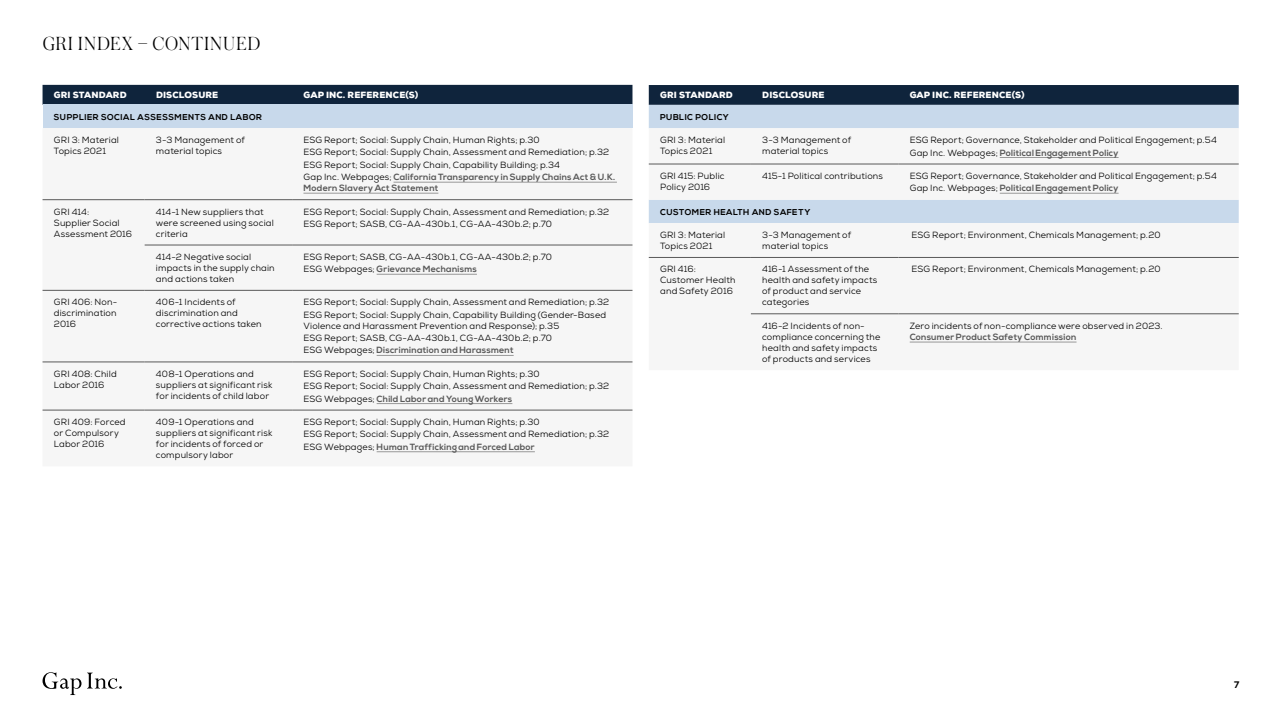
<style>
.page{position:relative;width:1282px;height:721px;background:#fff}
.page>*{position:absolute;margin:0;border:0;box-sizing:border-box;transform-origin:0 0}
.t1{font:300 20px "Austin";letter-spacing:.035em;color:#000}
.t2{font:700 9.5px "Nexa";color:#000}
.Table_text{font:9px/11px "Nexa";letter-spacing:.02em;color:#000}
.Table_text-2{font:700 9px/11px "Nexa";letter-spacing:.02em;color:#595959}
.Table_head{font:900 9px "Nexa";letter-spacing:.015em;color:#fff}
.Table_sub_head{font:700 8.5px "Nexa";letter-spacing:.05em;color:#000}
.s1{font-weight:400;color:#000}
.s2{font-weight:700;color:#595959}
</style>
<div class="page">
<div style="left:43px;top:85px;width:589px;height:20px;background:#0f243c"></div>
<div style="left:43px;top:105px;width:589px;height:23px;background:#c8d9eb"></div>
<div style="left:43px;top:181px;width:589px;height:272px;background:#f6f6f6"></div>
<hr style="left:145px;top:199px;width:147px;height:1px;background:#595959">
<hr style="left:292px;top:199px;width:340px;height:1px;background:#595959">
<hr style="left:145px;top:245px;width:147px;height:1px;background:#595959">
<hr style="left:292px;top:245px;width:340px;height:1px;background:#595959">
<hr style="left:145px;top:290px;width:147px;height:1px;background:#595959">
<hr style="left:292px;top:290px;width:340px;height:1px;background:#595959">
<hr style="left:43px;top:362px;width:102px;height:1px;background:#595959">
<hr style="left:145px;top:362px;width:147px;height:1px;background:#595959">
<hr style="left:292px;top:362px;width:340px;height:1px;background:#595959">
<hr style="left:43px;top:410px;width:102px;height:1px;background:#595959">
<hr style="left:145px;top:410px;width:147px;height:1px;background:#595959">
<hr style="left:292px;top:410px;width:340px;height:1px;background:#595959">
<hr style="left:43px;top:199px;width:102px;height:1px;background:#595959">
<hr style="left:43px;top:290px;width:102px;height:1px;background:#595959">
<hr style="left:393px;top:182px;width:224px;height:1px;background:#999">
<hr style="left:303px;top:193px;width:135px;height:1px;background:#999">
<hr style="left:376px;top:274px;width:101px;height:1px;background:#999">
<hr style="left:376px;top:355px;width:137px;height:1px;background:#999">
<hr style="left:376px;top:403px;width:136px;height:1px;background:#999">
<hr style="left:376px;top:451px;width:159px;height:1px;background:#999">
<div style="left:648px;top:85px;width:590px;height:20px;background:#0f243c"></div>
<div style="left:648px;top:105px;width:590px;height:23px;background:#c8d9eb"></div>
<svg style="left:648px;top:128px;width:590px;height:215px;fill:#f6f6f6"></svg>
<hr style="left:648px;top:164px;width:102px;height:1px;background:#595959">
<hr style="left:750px;top:164px;width:148px;height:1px;background:#595959">
<hr style="left:898px;top:164px;width:340px;height:1px;background:#595959">
<hr style="left:750px;top:257px;width:148px;height:1px;background:#595959">
<hr style="left:898px;top:257px;width:340px;height:1px;background:#595959">
<hr style="left:750px;top:313px;width:148px;height:1px;background:#595959">
<hr style="left:898px;top:313px;width:340px;height:1px;background:#595959">
<hr style="left:648px;top:257px;width:102px;height:1px;background:#595959">
<hr style="left:999px;top:157px;width:119px;height:1px;background:#999">
<hr style="left:999px;top:193px;width:119px;height:1px;background:#999">
<hr style="left:909px;top:342px;width:167px;height:1px;background:#999">
<svg style="left:43px;top:672px;width:38px;height:23px"></svg>
<svg style="left:87px;top:672px;width:35px;height:17px"></svg>
<h1 class="t1" style="left:43px;top:30px;width:219px">GRI INDEX – CONTINUED</h1>
<p class="Table_head" style="left:54px;top:89px;width:74px">GRI STANDARD</p>
<p class="Table_head" style="left:156px;top:89px;width:64px">DISCLOSURE</p>
<p class="Table_head" style="left:303px;top:89px;width:116px">GAP INC. REFERENCE(S)</p>
<p class="Table_sub_head" style="left:54px;top:112px;width:209px">SUPPLIER SOCIAL ASSESSMENTS AND LABOR</p>
<p class="Table_text" style="left:54px;top:134px;width:67px">GRI 3: Material<br>Topics 2021</p>
<p class="Table_text" style="left:156px;top:134px;width:90px">3-3 Management of material topics</p>
<p class="Table_text" style="left:303px;top:134px;width:238px">ESG Report; Social: Supply Chain, Human Rights; p.30</p>
<p class="Table_text" style="left:303px;top:147px;width:307px">ESG Report; Social: Supply Chain, Assessment and Remediation; p.32</p>
<p class="Table_text" style="left:303px;top:159px;width:258px">ESG Report; Social: Supply Chain, Capability Building; p.34</p>
<p class="Table_text-2" style="left:303px;top:172px;width:313px"><span class="s1">Gap Inc. Webpages;</span> California Transparency in Supply Chains Act &amp; U.K.<br>Modern Slavery Act Statement</p>
<p class="Table_text" style="left:54px;top:206px;width:80px">GRI 414:<br>Supplier Social<br>Assessment 2016</p>
<p class="Table_text" style="left:156px;top:206px;width:119px">414-1 New suppliers that were screened using social criteria</p>
<p class="Table_text" style="left:303px;top:206px;width:307px">ESG Report; Social: Supply Chain, Assessment and Remediation; p.32</p>
<p class="Table_text" style="left:303px;top:218px;width:250px">ESG Report; SASB, CG-AA-430b.1, CG-AA-430b.2; p.70</p>
<p class="Table_text" style="left:156px;top:251px;width:120px">414-2 Negative social impacts in the supply chain and actions taken</p>
<p class="Table_text" style="left:303px;top:251px;width:250px">ESG Report; SASB, CG-AA-430b.1, CG-AA-430b.2; p.70</p>
<p class="Table_text-2" style="left:303px;top:264px;width:175px"><span class="s1">ESG Webpages;</span> Grievance Mechanisms</p>
<p class="Table_text" style="left:54px;top:296px;width:65px;text-align:justify">GRI 406: Non&shy;discrimination 2016</p>
<p class="Table_text" style="left:156px;top:296px;width:107px">406-1 Incidents of discrimination and corrective actions taken</p>
<p class="Table_text" style="left:303px;top:296px;width:307px">ESG Report; Social: Supply Chain, Assessment and Remediation; p.32</p>
<p class="Table_text" style="left:303px;top:309px;width:304px">ESG Report; Social: Supply Chain, Capability Building (Gender-Based<br>Violence and Harassment Prevention and Response); p.35</p>
<p class="Table_text" style="left:303px;top:332px;width:250px">ESG Report; SASB, CG-AA-430b.1, CG-AA-430b.2; p.70</p>
<p class="Table_text-2" style="left:303px;top:345px;width:212px"><span class="s1">ESG Webpages;</span> Discrimination and Harassment</p>
<p class="Table_text" style="left:54px;top:368px;width:64px">GRI 408: Child<br>Labor 2016</p>
<p class="Table_text" style="left:156px;top:368px;width:118px">408-1 Operations and suppliers at significant risk for incidents of child labor</p>
<p class="Table_text" style="left:303px;top:368px;width:238px">ESG Report; Social: Supply Chain, Human Rights; p.30</p>
<p class="Table_text" style="left:303px;top:380px;width:307px">ESG Report; Social: Supply Chain, Assessment and Remediation; p.32</p>
<p class="Table_text-2" style="left:303px;top:393px;width:210px"><span class="s1">ESG Webpages;</span> Child Labor and Young Workers</p>
<p class="Table_text" style="left:54px;top:416px;width:73px">GRI 409: Forced or Compulsory<br>Labor 2016</p>
<p class="Table_text" style="left:156px;top:416px;width:118px">409-1 Operations and suppliers at significant risk for incidents of forced or compulsory labor</p>
<p class="Table_text" style="left:303px;top:416px;width:238px">ESG Report; Social: Supply Chain, Human Rights; p.30</p>
<p class="Table_text" style="left:303px;top:429px;width:307px">ESG Report; Social: Supply Chain, Assessment and Remediation; p.32</p>
<p class="Table_text-2" style="left:303px;top:441px;width:233px"><span class="s1">ESG Webpages;</span> Human Trafficking and Forced Labor</p>
<p class="Table_head" style="left:660px;top:89px;width:74px">GRI STANDARD</p>
<p class="Table_head" style="left:762px;top:89px;width:64px">DISCLOSURE</p>
<p class="Table_head" style="left:909px;top:89px;width:116px">GAP INC. REFERENCE(S)</p>
<p class="Table_sub_head" style="left:660px;top:112px;width:70px">PUBLIC POLICY</p>
<p class="Table_text" style="left:660px;top:134px;width:67px">GRI 3: Material<br>Topics 2021</p>
<p class="Table_text" style="left:762px;top:134px;width:90px">3-3 Management of material topics</p>
<p class="Table_text" style="left:909px;top:134px;width:308px">ESG Report; Governance, Stakeholder and Political Engagement; p.54</p>
<p class="Table_text-2" style="left:909px;top:147px;width:210px"><span class="s1">Gap Inc. Webpages;</span> Political Engagement Policy</p>
<p class="Table_text" style="left:660px;top:170px;width:66px">GRI 415: Public<br>Policy 2016</p>
<p class="Table_text" style="left:762px;top:170px;width:122px">415-1 Political contributions</p>
<p class="Table_text" style="left:909px;top:170px;width:308px">ESG Report; Governance, Stakeholder and Political Engagement; p.54</p>
<p class="Table_text-2" style="left:909px;top:183px;width:210px"><span class="s1">Gap Inc. Webpages;</span> Political Engagement Policy</p>
<p class="Table_sub_head" style="left:660px;top:207px;width:152px">CUSTOMER HEALTH AND SAFETY</p>
<p class="Table_text" style="left:660px;top:229px;width:67px">GRI 3: Material<br>Topics 2021</p>
<p class="Table_text" style="left:762px;top:229px;width:90px">3-3 Management of material topics</p>
<p class="Table_text" style="left:911px;top:229px;width:250px">ESG Report; Environment, Chemicals Management; p.20</p>
<p class="Table_text" style="left:660px;top:264px;width:77px">GRI 416:<br>Customer Health and Safety 2016</p>
<p class="Table_text" style="left:762px;top:264px;width:117px">416-1 Assessment of the health and safety impacts of product and service categories</p>
<p class="Table_text" style="left:911px;top:264px;width:250px">ESG Report; Environment, Chemicals Management; p.20</p>
<p class="Table_text" style="left:762px;top:320px;width:120px">416-2 Incidents of non&shy;compliance concerning the health and safety impacts of products and services</p>
<p class="Table_text" style="left:909px;top:320px;width:254px">Zero incidents of non-compliance were observed in 2023.<br><span class="s2">Consumer Product Safety Commission</span></p>
<p class="t2" style="left:1233px;top:679px;width:7px">7</p>
</div>
